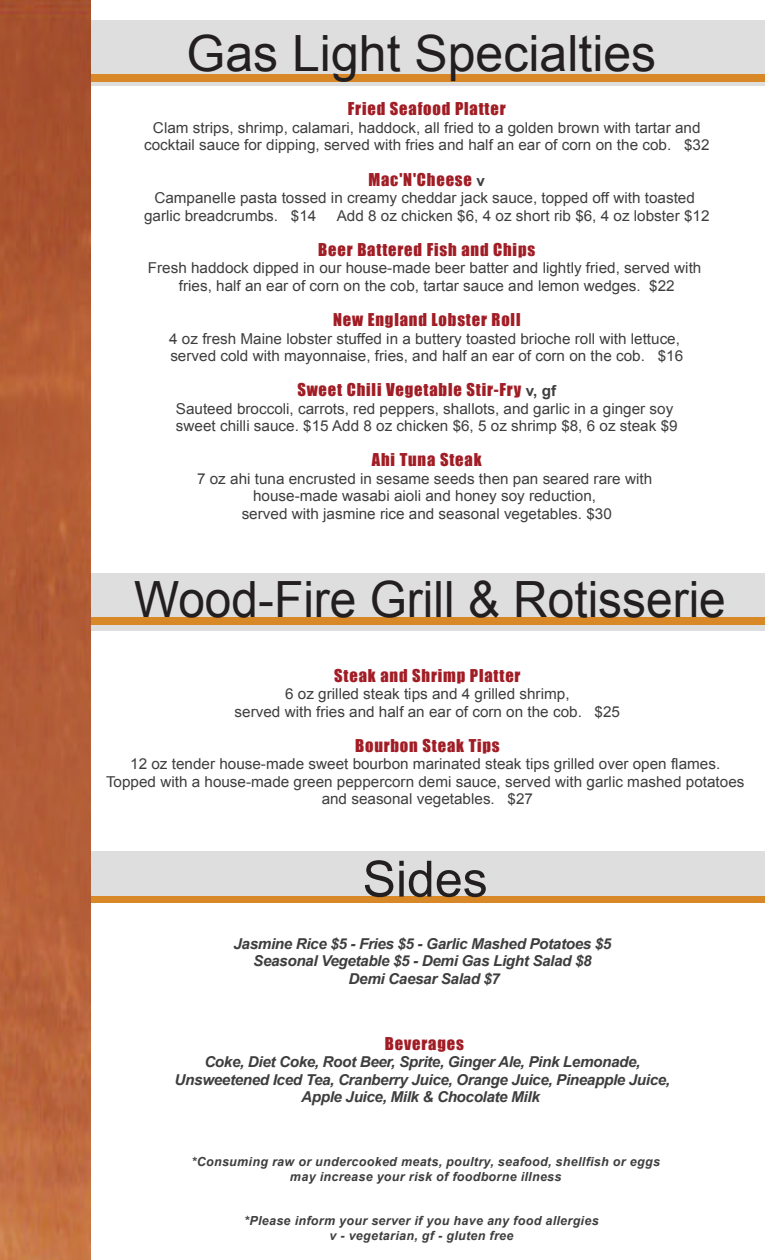
<style>
.page{position:relative;width:765px;height:1260px;background:#fff}
.page>*{position:absolute;margin:0;border:0;box-sizing:border-box;transform-origin:0 0}
.t1{font:50px "Arial";color:#231f20;scale:.96 1}
.t2{font:50px "Arial";color:#231f20}
.t3{font:16.25px "Impact";letter-spacing:.05em;color:#a11d25}
.t4{font:15px/17.5px "Arial";color:#3e3e3f;text-align:center}
.t5{font:italic 700 15px/17.5px "Arial";letter-spacing:-.025em;color:#3e3e3f;text-align:center}
.t6{font:italic 700 12.5px/15px "Arial";letter-spacing:.025em;color:#3e3e3f;text-align:center}
.s1{font-family:"Arial";font-weight:700;font-size:15px;color:#3e3e3f}
</style>
<div class="page">
<div style="left:0;top:21px;width:765px;height:65px;background:#dedede"></div>
<div style="left:0;top:573px;width:765px;height:58px;background:#dedede"></div>
<div style="left:2px;top:617px;width:763px;height:7px;background:#d88827"></div>
<div style="left:0;top:74px;width:765px;height:7px;background:#d88827"></div>
<div style="left:0;top:852px;width:765px;height:48px;background:#dedede"></div>
<div style="left:0;top:897px;width:765px;height:6px;background:#d88827"></div>
<img style="left:0;top:0;width:91px;height:1260px">
<h1 class="t2" style="left:187px;top:20px;width:471px">Gas Light Specialties</h1>
<p class="t3" style="left:348px;top:96px;width:159px">Fried Seafood Platter</p>
<p class="t4" style="left:144px;top:119px;width:567px">Clam strips, shrimp, calamari, haddock, all fried to a golden brown with tartar and cocktail sauce for dipping, served with fries and half an ear of corn on the cob. $32</p>
<p class="t3" style="left:368px;top:167px;width:118px">Mac'N'Cheese <span class="s1">v</span></p>
<p class="t4" style="left:144px;top:189px;width:552px;text-align:left;text-indent:10px">Campanelle pasta tossed in creamy cheddar jack sauce, topped off with toasted garlic breadcrumbs. $14</p>
<p class="t4" style="left:337px;top:207px;width:374px">Add 8 oz chicken $6, 4 oz short rib $6, 4 oz lobster $12</p>
<p class="t3" style="left:318px;top:237px;width:218px">Beer Battered Fish and Chips</p>
<p class="t4" style="left:148px;top:259px;width:555px">Fresh haddock dipped in our house-made beer batter and lightly fried, served with fries, half an ear of corn on the cob, tartar sauce and lemon wedges. $22</p>
<p class="t3" style="left:333px;top:307px;width:189px">New England Lobster Roll</p>
<p class="t4" style="left:169px;top:330px;width:515px;text-align:left">4 oz fresh Maine lobster stuffed in a buttery toasted brioche roll with lettuce, served cold with mayonnaise, fries, and half an ear of corn on the cob. $16</p>
<p class="t3" style="left:297px;top:377px;width:260px">Sweet Chili Vegetable Stir-Fry <span class="s1">v, gf</span></p>
<p class="t4" style="left:176px;top:400px;width:503px;text-align:left">Sauteed broccoli, carrots, red peppers, shallots, and garlic in a ginger soy sweet chilli sauce. $15 Add 8 oz chicken $6, 5 oz shrimp $8, 6 oz steak $9</p>
<p class="t3" style="left:372px;top:447px;width:111px">Ahi Tuna Steak</p>
<p class="t4" style="left:197px;top:470px;width:457px">7 oz ahi tuna encrusted in sesame seeds then pan seared rare with house-made wasabi aioli and honey soy reduction,<br>served with jasmine rice and seasonal vegetables. $30</p>
<h1 class="t1" style="left:134px;top:567px;width:618px">Wood-Fire Grill &amp; Rotisserie</h1>
<p class="t3" style="left:334px;top:663px;width:188px">Steak and Shrimp Platter</p>
<p class="t4" style="left:235px;top:685px;width:387px">6 oz grilled steak tips and 4 grilled shrimp,<br>served with fries and half an ear of corn on the cob. $25</p>
<p class="t3" style="left:355px;top:733px;width:146px">Bourbon Steak Tips</p>
<p class="t4" style="left:106px;top:756px;width:640px">12 oz tender house-made sweet bourbon marinated steak tips grilled over open flames.<br>Topped with a house-made green peppercorn demi sauce, served with garlic mashed potatoes and seasonal vegetables. $27</p>
<h1 class="t2" style="left:363px;top:846px;width:127px">Sides</h1>
<p class="t5" style="left:233px;top:935px;width:379px">Jasmine Rice $5 - Fries $5 - Garlic Mashed Potatoes $5<br>Seasonal Vegetable $5 - Demi Gas Light Salad $8<br>Demi Caesar Salad $7</p>
<p class="t3" style="left:385px;top:1031px;width:81px">Beverages</p>
<p class="t5" style="left:175px;top:1054px;width:497px">Coke, Diet Coke, Root Beer, Sprite, Ginger Ale, Pink Lemonade,<br>Unsweetened Iced Tea, Cranberry Juice, Orange Juice, Pineapple Juice,<br>Apple Juice, Milk &amp; Chocolate Milk</p>
<p class="t6" style="left:192px;top:1154px;width:470px">*Consuming raw or undercooked meats, poultry, seafood, shellfish or eggs may increase your risk of foodborne illness</p>
<p class="t6" style="left:244px;top:1214px;width:356px">*Please inform your server if you have any food allergies v - vegetarian, gf - gluten free</p>
</div>
